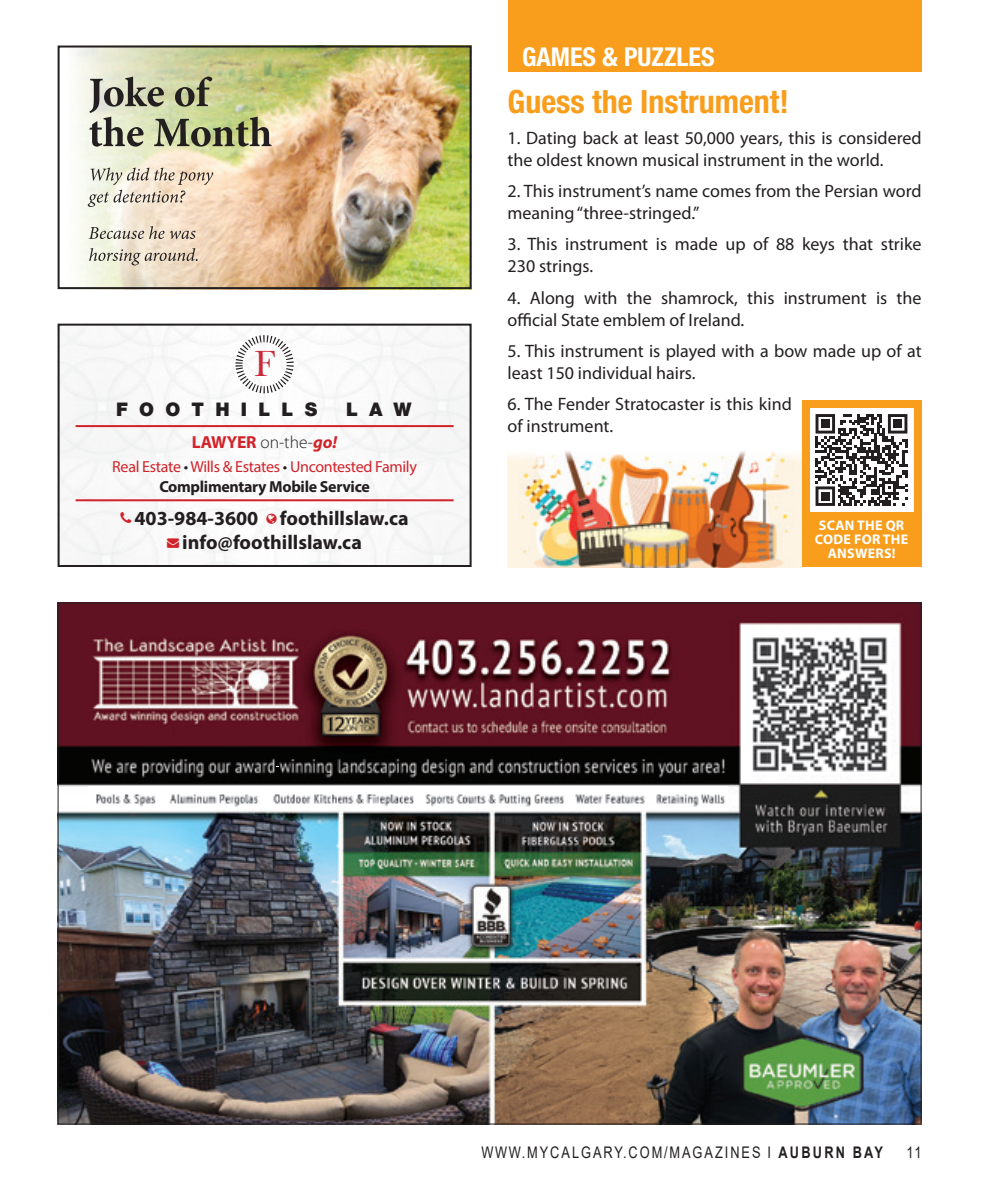
<style>
.page{position:relative;width:990px;height:1188px;background:#fff}
.page>*{position:absolute;margin:0;border:0;box-sizing:border-box;transform-origin:0 0}
.t1{font:37.8px "Baskerville MT Std";color:#ca2a3a}
.In_Around_title{font:700 condensed 32px "Helvetica Neue LT Std";color:#f89e1c}
.t2{font:700 condensed 26px "Helvetica Neue LT Std";color:#fff}
.t3{font:700 20px "Myriad Pro";color:#231f20}
.t4{font:900 18.8px "Helvetica Neue LT Std";letter-spacing:.6em;color:#231f20}
.Body_text{font:18px/22px "Myriad Pro";color:#231f20}
.t5{font:300 17.4px "Myriad Pro";color:#231f20}
.t6{font:16px/20px "Myriad Pro";letter-spacing:-.02em;color:#d1232a;text-align:center}
.t7{font:16px "Arial";letter-spacing:.155em;color:#231f20;scale:.8 1}
.Library_subhead{font:700 14px/14px "Myriad Pro";letter-spacing:.02em;color:#fff;text-align:center}
.s1{font-weight:700;color:#d1232a}
.s2{font-weight:700;font-style:italic;color:#d1232a}
.s3{color:#231f20}
.s4{font-weight:700;color:#231f20}
.s5{color:#d1232a}
.s6{font-weight:700}
</style>
<div class="page">
<img style="left:60px;top:605px;width:860px;height:518px">
<img style="left:89px;top:787px;width:638px;height:21px">
<img style="left:747px;top:632px;width:144px;height:142px">
<hr style="left:76px;top:425px;width:378px;height:2px;background:#d1232a">
<hr style="left:76px;top:499px;width:378px;height:2px;background:#d1232a">
<div style="left:58px;top:324px;width:414px;height:243px;border:2px solid #231f20"></div>
<svg style="left:236px;top:335px;width:58px;height:58px"></svg>
<div style="left:508px;top:0;width:414px;height:72px;background:#f89e1c"></div>
<img style="left:508px;top:451px;width:294px;height:116px">
<div style="left:802px;top:401px;width:120px;height:166px;background:#f89e1c"></div>
<div style="left:810px;top:409px;width:103px;height:103px;background:#fff"></div>
<svg style="left:816px;top:414px;width:91px;height:92px"></svg>
<div style="left:821px;top:420px;width:8px;height:8px;background:#231f20"></div>
<div style="left:894px;top:420px;width:8px;height:8px;background:#231f20"></div>
<div style="left:821px;top:492px;width:8px;height:8px;background:#231f20"></div>
<img style="left:77px;top:49px;width:392px;height:237px">
<svg style="left:89px;top:77px;width:182px;height:70px;background:#a9ad87"></svg>
<div style="left:58px;top:46px;width:414px;height:243px;border:2px solid #231f20"></div>
<svg style="left:89px;top:248px;width:109px;height:17px;background:#ccc3b2"></svg>
<svg style="left:89px;top:226px;width:107px;height:13px"></svg>
<svg style="left:88px;top:168px;width:125px;height:39px;background:#dacebd"></svg>
<svg style="left:121px;top:512px;width:11px;height:11px"></svg>
<p class="t1" style="left:254px;top:342px;width:22px">F</p>
<p class="t4" style="left:116px;top:398px;width:203px">FOOTHILLS</p>
<p class="t4" style="left:346px;top:398px;width:67px">LAW</p>
<p class="t5" style="left:192px;top:431px;width:147px"><span class="s1">LAWYER</span> on-the-<span class="s2">go!</span></p>
<p class="t6" style="left:112px;top:456px;width:306px">Real Estate <span class="s3">•</span> Wills &amp; Estates <span class="s3">•</span> Uncontested Family<br><span class="s4">Complimentary Mobile Service</span></p>
<p class="t3" style="left:135px;top:505px;width:276px">403-984-3600 foothillslaw.ca</p>
<p class="t3" style="left:167px;top:529px;width:196px"><span class="s5">→</span> info@foothillslaw.ca</p>
<p class="t2" style="left:522px;top:41px;width:194px">GAMES &amp; PUZZLES</p>
<p class="In_Around_title" style="left:508px;top:82px;width:283px">Guess the Instrument!</p>
<p class="Body_text" style="left:508px;top:127px;width:415px">1. Dating back at least 50,000 years, this is considered the oldest known musical instrument in the world.</p>
<p class="Body_text" style="left:508px;top:180px;width:415px">2. This instrument’s name comes from the Persian word meaning “three-stringed.”</p>
<p class="Body_text" style="left:508px;top:233px;width:416px">3. This instrument is made up of 88 keys that strike<br>230 strings.</p>
<p class="Body_text" style="left:508px;top:286px;width:415px">4. Along with the shamrock, this instrument is the official State emblem of Ireland.</p>
<p class="Body_text" style="left:508px;top:339px;width:416px">5. This instrument is played with a bow made up of at least 150 individual hairs.</p>
<p class="Body_text" style="left:508px;top:393px;width:286px">6. The Fender Stratocaster is this kind of instrument.</p>
<p class="Library_subhead" style="left:815px;top:518px;width:95px">SCAN THE QR<br>CODE FOR THE<br>ANSWERS!</p>
<p class="t7" style="left:482px;top:1141px;width:503px">WWW.MYCALGARY.COM/MAGAZINES I <span class="s6">AUBURN BAY</span></p>
<p class="t7" style="left:907px;top:1141px;width:20px">11</p>
</div>
